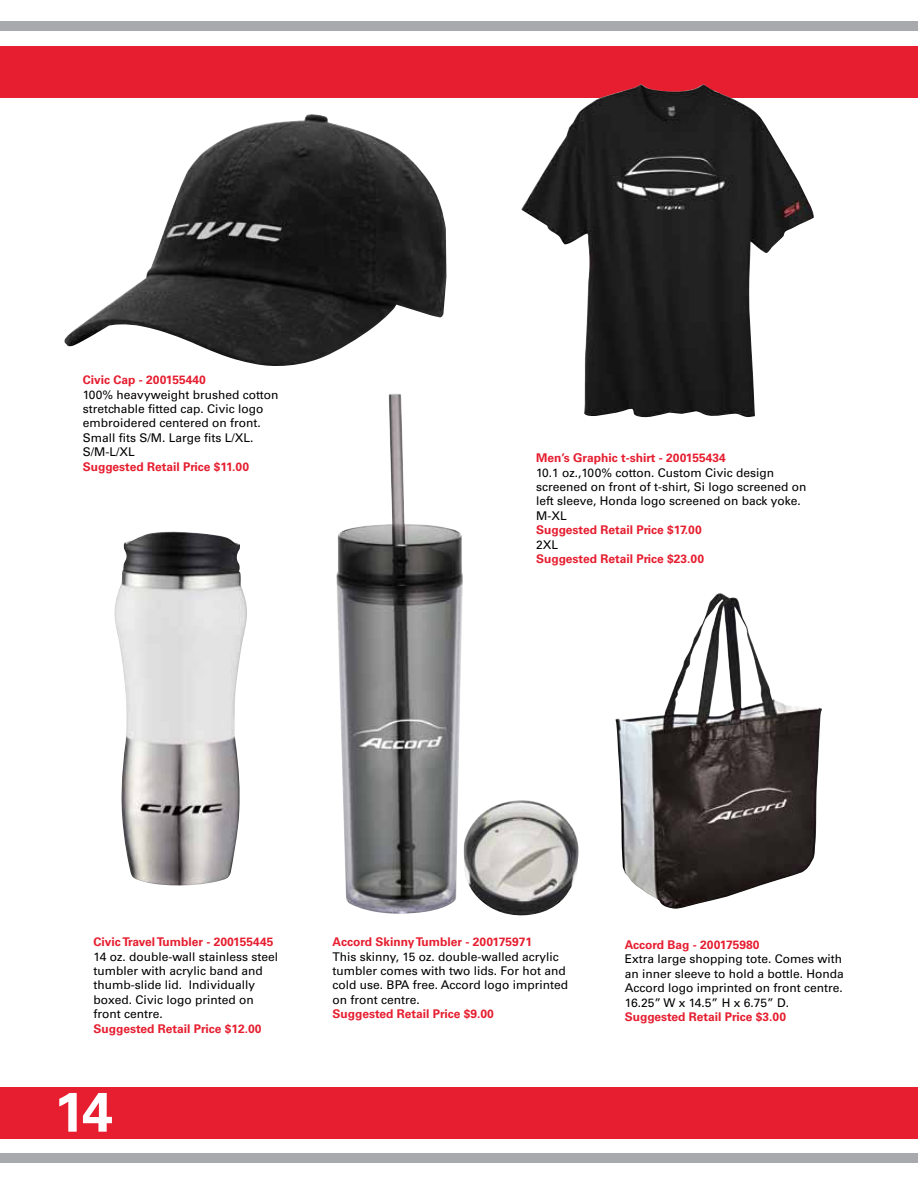
<style>
.page{position:relative;width:918px;height:1188px;background:#fff}
.page>*{position:absolute;margin:0;border:0;box-sizing:border-box;transform-origin:0 0}
.t1{font:700 55.5px "Univers LT Std";color:#fff}
.t2{font:12px/14.4px "Univers LT Std";color:#000}
.t3{font:700 12px "Univers LT Std";color:#e61e30}
</style>
<div class="page">
<div style="left:0;top:46px;width:918px;height:51px;background:#e61e30"></div>
<div style="left:0;top:1087px;width:918px;height:52px;background:#e61e30"></div>
<div style="left:0;top:21px;width:918px;height:10px;background:#a7a9ac"></div>
<div style="left:0;top:1153px;width:918px;height:10px;background:#a7a9ac"></div>
<img style="left:521px;top:84px;width:293px;height:334px">
<img style="left:64px;top:114px;width:383px;height:252px">
<img style="left:114px;top:532px;width:133px;height:354px">
<img style="left:336px;top:393px;width:244px;height:523px">
<img style="left:615px;top:593px;width:207px;height:316px">
<p class="t3" style="left:83px;top:373px;width:124px">Civic Cap - 200155440</p>
<p class="t2" style="left:83px;top:387px;width:197px">100% heavyweight brushed cotton stretchable fitted cap. Civic logo embroidered centered on front.<br>Small fits S/M. Large fits L/XL.<br>S/M-L/XL</p>
<p class="t3" style="left:83px;top:459px;width:168px">Suggested Retail Price $11.00</p>
<p class="t3" style="left:536px;top:451px;width:191px">Men’s Graphic t-shirt - 200155434</p>
<p class="t2" style="left:536px;top:465px;width:272px">10.1 oz.,100% cotton. Custom Civic design screened on front of t-shirt, Si logo screened on left sleeve, Honda logo screened on back yoke.<br>M-XL</p>
<p class="t3" style="left:536px;top:523px;width:167px">Suggested Retail Price $17.00</p>
<p class="t2" style="left:536px;top:537px;width:24px">2XL</p>
<p class="t3" style="left:536px;top:552px;width:170px">Suggested Retail Price $23.00</p>
<p class="t3" style="left:94px;top:935px;width:181px">Civic Travel Tumbler - 200155445</p>
<p class="t2" style="left:94px;top:949px;width:186px">14 oz. double-wall stainless steel tumbler with acrylic band and thumb-slide lid. Individually boxed. Civic logo printed on front centre.</p>
<p class="t3" style="left:94px;top:1021px;width:170px">Suggested Retail Price $12.00</p>
<h1 class="t1" style="left:54px;top:1080px;width:60px">14</h1>
<p class="t3" style="left:333px;top:935px;width:201px">Accord Skinny Tumbler - 200175971</p>
<p class="t2" style="left:333px;top:949px;width:237px">This skinny, 15 oz. double-walled acrylic tumbler comes with two lids. For hot and cold use. BPA free. Accord logo imprinted on front centre.</p>
<p class="t3" style="left:333px;top:1007px;width:163px">Suggested Retail Price $9.00</p>
<p class="t3" style="left:625px;top:938px;width:136px">Accord Bag - 200175980</p>
<p class="t2" style="left:625px;top:952px;width:221px">Extra large shopping tote. Comes with an inner sleeve to hold a bottle. Honda Accord logo imprinted on front centre.<br>16.25” W x 14.5” H x 6.75” D.</p>
<p class="t3" style="left:625px;top:1010px;width:163px">Suggested Retail Price $3.00</p>
</div>
